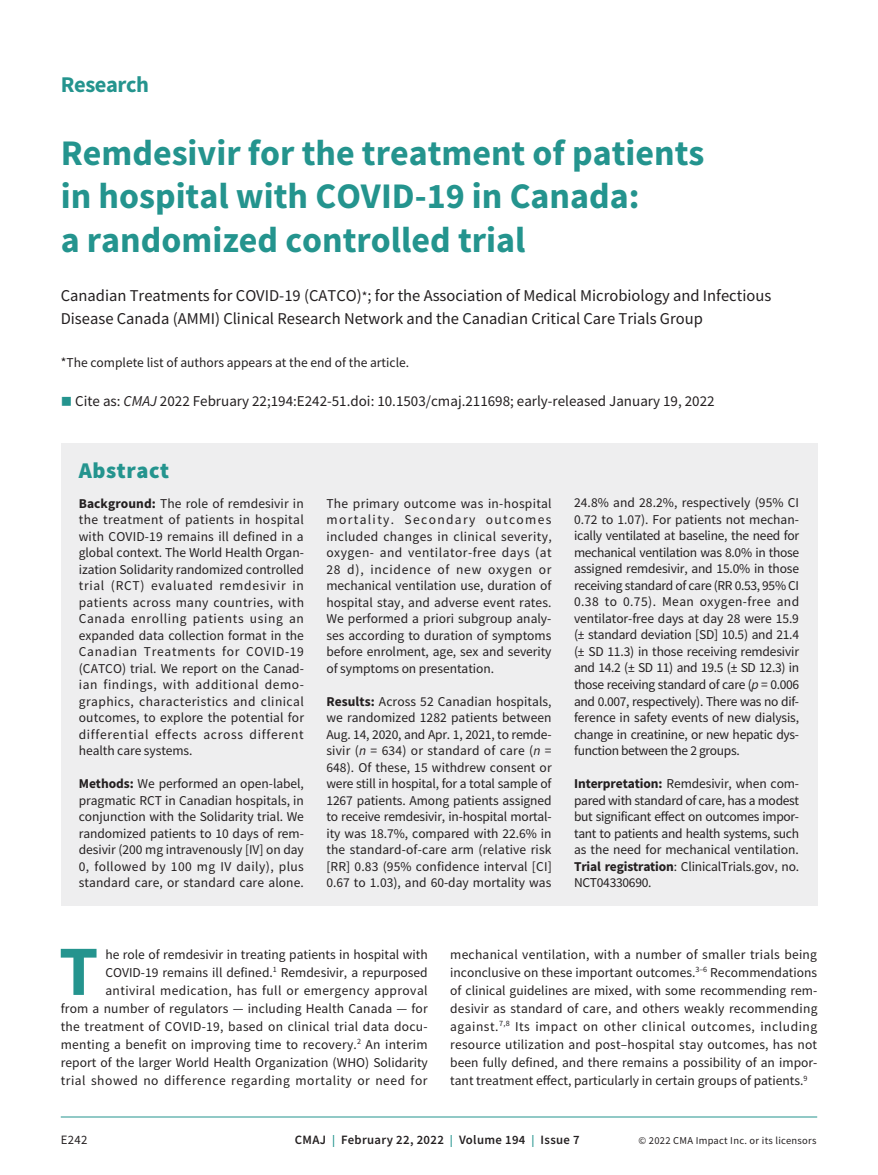
<style>
.page{position:relative;width:878px;height:1175px;background:#fff}
.page>*{position:absolute;margin:0;border:0;box-sizing:border-box;transform-origin:0 0}
.t1{font:700 70.65px "Source Sans Pro";color:#24948e}
.t2{font:700 36px/43.2px "Source Sans Pro";color:#24948e}
.t3{font:700 22.5px "Source Sans Pro";letter-spacing:-.02em;color:#24948e}
.t4{font:900 22.5px "Source Sans Pro";letter-spacing:.025em;color:#24948e}
.t5{font:16.5px/22.5px "Source Sans Pro";color:#231f20}
.t6{font:15px "Source Sans Pro";color:#231f20}
.t7{font:13.5px/16.5px "Source Sans Pro";color:#231f20;text-align:justify}
.t8{font:600 12.75px "Source Sans Pro";letter-spacing:.025em;color:#231f20}
.t9{font:12.75px "Source Sans Pro";color:#231f20}
.t10{font:10.5px "Source Sans Pro";letter-spacing:.025em;color:#231f20}
.s1{font-size:13.5px}
.s2{color:#24948e}
.s3{font-style:italic}
.s4{font-weight:700}
.s5{font-size:12px;color:#24948e}
</style>
<div class="page">
<hr style="left:61px;top:1116px;width:756px;height:1px;background:#24948e">
<div style="left:61px;top:442px;width:756px;height:463px;background:#eeeeef"></div>
<h3 class="t3" style="left:61px;top:69px;width:90px">Research</h3>
<h2 class="t2" style="left:61px;top:131px;width:645px">Remdesivir for the treatment of patients in hospital with COVID-19 in Canada:<br>a randomized controlled trial</h2>
<p class="t5" style="left:61px;top:284px;width:712px">Canadian Treatments for COVID-19 (CATCO)<span class="s1">*</span>; for the Association of Medical Microbiology and Infectious<br>Disease Canada (AMMI) Clinical Research Network and the Canadian Critical Care Trials Group</p>
<p class="t7" style="left:61px;top:354px;width:350px">*The complete list of authors appears at the end of the article.</p>
<p class="t6" style="left:61px;top:391px;width:655px"><span class="s2">■</span> Cite as: <span class="s3">CMAJ</span> 2022 February 22;194:E242-51.doi: 10.1503/cmaj.211698; early-released January 19, 2022</p>
<h3 class="t4" style="left:79px;top:454px;width:92px">Abstract</h3>
<p class="t7" style="left:79px;top:495px;width:227px"><span class="s4">Background:</span> The role of remdesivir in the treatment of patients in hospital with COVID-19 remains ill defined in a global context. The World Health Organ&shy;ization Solidarity randomized controlled trial (RCT) evaluated remdesivir in patients across many countries, with Canada enrolling patients using an expanded data collection format in the Canadian Treatments for COVID-19 (CATCO) trial. We report on the Canad&shy;ian findings, with additional demo&shy;graphics, characteristics and clinical outcomes, to explore the potential for differential effects across different health care systems.</p>
<p class="t7" style="left:79px;top:775px;width:227px"><span class="s4">Methods:</span> We performed an open-label, pragmatic RCT in Canadian hospitals, in conjunction with the Solidarity trial. We randomized patients to 10 days of rem&shy;desivir (200 mg intravenously [IV] on day 0, followed by 100 mg IV daily), plus standard care, or standard care alone.</p>
<p class="t7" style="left:326px;top:495px;width:227px">The primary outcome was in-hospital mortality. Secondary outcomes included changes in clinical severity, oxygen- and ventilator-free days (at 28 d), incidence of new oxygen or mechanical ventilation use, duration of hospital stay, and adverse event rates.<br>We performed a priori subgroup analy&shy;ses according to duration of symptoms before enrolment, age, sex and severity of symptoms on presentation.</p>
<p class="t7" style="left:326px;top:692px;width:227px"><span class="s4">Results:</span> Across 52 Canadian hospitals, we randomized 1282 patients between Aug. 14, 2020, and Apr. 1, 2021, to remde&shy;sivir (<span class="s3">n</span> = 634) or standard of care (<span class="s3">n</span> = 648). Of these, 15 withdrew consent or were still in hospital, for a total sample of 1267 patients. Among patients assigned to receive remdesivir, in-hospital mortal&shy;ity was 18.7%, compared with 22.6% in the standard-of-care arm (relative risk [RR] 0.83 (95% confidence interval [CI] 0.67 to 1.03), and 60-day mortality was</p>
<p class="t7" style="left:574px;top:494px;width:227px">24.8% and 28.2%, respectively (95% CI 0.72 to 1.07). For patients not mechan&shy;ically ventilated at baseline, the need for mechanical ventilation was 8.0% in those assigned remdesivir, and 15.0% in those receiving standard of care (RR 0.53, 95% CI 0.38 to 0.75). Mean oxygen-free and ventilator-free days at day 28 were 15.9 (± standard deviation [SD] 10.5) and 21.4 (± SD 11.3) in those receiving remdesivir and 14.2 (± SD 11) and 19.5 (± SD 12.3) in those receiving standard of care (<span class="s3">p</span> = 0.006 and 0.007, respectively). There was no dif&shy;ference in safety events of new dialysis, change in creatinine, or new hepatic dys&shy;function between the 2 groups.</p>
<p class="t7" style="left:574px;top:775px;width:227px"><span class="s4">Interpretation:</span> Remdesivir, when com&shy;pared with standard of care, has a modest but significant effect on outcomes impor&shy;tant to patients and health systems, such as the need for mechanical ventilation.<br><span class="s4">Trial registration</span>: ClinicalTrials.gov, no.<br>NCT04330690.</p>
<h1 class="t1" style="left:59px;top:923px;width:41px">T</h1>
<p class="t7" style="left:61px;top:945px;width:368px;line-height:18px;text-align:right">he role of remdesivir in treating patients in hospital with COVID-19 remains ill defined.<sup>1</sup> Remdesivir, a repurposed antiviral medication, has full or emergency approval<br>from a number of regulators — including Health Canada — for the treatment of COVID-19, based on clinical trial data docu&shy;menting a benefit on improving time to recovery.<sup>2</sup> An interim report of the larger World Health Organization (WHO) Solidarity trial showed no difference regarding mortality or need for</p>
<p class="t7" style="left:450px;top:945px;width:369px;line-height:18px">mechanical ventilation, with a number of smaller trials being inconclusive on these important outcomes.<sup>3–6</sup> Recommendations of clinical guidelines are mixed, with some recommending rem&shy;desivir as standard of care, and others weakly recommending against.<sup>7,8</sup> Its impact on other clinical outcomes, including resource utilization and post–hospital stay outcomes, has not been fully defined, and there remains a possibility of an impor&shy;tant treatment effect, particularly in certain groups of patients.<sup>9</sup></p>
<p class="t9" style="left:61px;top:1132px;width:28px">E242</p>
<p class="t8" style="left:295px;top:1131px;width:286px">CMAJ <span class="s5">|</span> February 22, 2022 <span class="s5">|</span> Volume 194 <span class="s5">|</span> Issue 7</p>
<p class="t10" style="left:638px;top:1134px;width:179px">© 2022 CMA Impact Inc. or its licensors</p>
</div>
